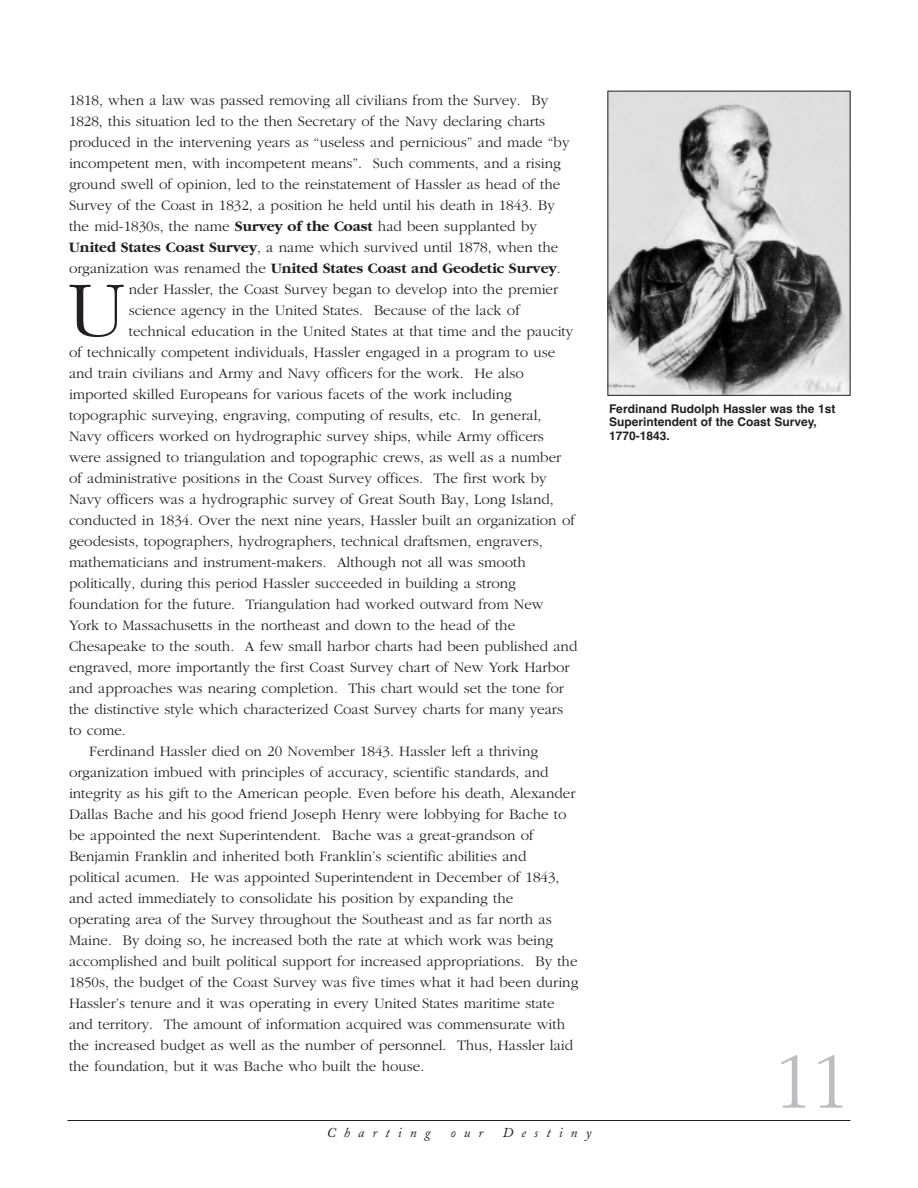
<style>
.page{position:relative;width:918px;height:1188px;background:#fff}
.page>*{position:absolute;margin:0;border:0;box-sizing:border-box;transform-origin:0 0}
.t1{font:300 82.5px "Garamond";color:#bcbdc0;scale:.9 1}
.t2{font:300 82.35px "Garamond";color:#231f20}
.t3{font:300 15px/21px "Garamond";color:#231f20}
.t4{font:italic 13.5px "Adobe Caslon";letter-spacing:.6em;color:#231f20}
.t5{font:700 12px/13.5px "Helvetica";color:#231f20}
.s1{font-weight:700}
</style>
<div class="page">
<hr style="left:68px;top:1120px;width:782px;height:1px;background:#231f20">
<img style="left:610px;top:93px;width:238px;height:301px">
<p class="t3" style="left:69px;top:89px;width:502px">1818, when a law was passed removing all civilians from the Survey. By 1828, this situation led to the then Secretary of the Navy declaring charts produced in the intervening years as “useless and pernicious” and made “by incompetent men, with incompetent means”. Such comments, and a rising ground swell of opinion, led to the reinstatement of Hassler as head of the Survey of the Coast in 1832, a position he held until his death in 1843. By the mid-1830s, the name <span class="s1">Survey of the Coast</span> had been supplanted by <span class="s1">United States Coast Survey</span>, a name which survived until 1878, when the organization was renamed the <span class="s1">United States Coast and Geodetic Survey</span>.</p>
<h2 class="t2" style="left:67px;top:260px;width:59px">U</h2>
<p class="t3" style="left:129px;top:278px;width:431px">nder Hassler, the Coast Survey began to develop into the premier</p>
<p class="t3" style="left:129px;top:299px;width:393px">science agency in the United States. Because of the lack of</p>
<p class="t3" style="left:129px;top:320px;width:446px">technical education in the United States at that time and the paucity</p>
<p class="t3" style="left:69px;top:341px;width:488px">of technically competent individuals, Hassler engaged in a program to use</p>
<p class="t3" style="left:69px;top:362px;width:456px">and train civilians and Army and Navy officers for the work. He also</p>
<p class="t3" style="left:69px;top:383px;width:444px">imported skilled Europeans for various facets of the work including</p>
<p class="t3" style="left:69px;top:404px;width:474px">topographic surveying, engraving, computing of results, etc. In general,</p>
<p class="t3" style="left:69px;top:425px;width:476px">Navy officers worked on hydrographic survey ships, while Army officers</p>
<p class="t3" style="left:69px;top:446px;width:494px">were assigned to triangulation and topographic crews, as well as a number</p>
<p class="t3" style="left:69px;top:467px;width:479px">of administrative positions in the Coast Survey offices. The first work by</p>
<p class="t3" style="left:69px;top:488px;width:486px">Navy officers was a hydrographic survey of Great South Bay, Long Island,</p>
<p class="t3" style="left:69px;top:509px;width:507px">conducted in 1834. Over the next nine years, Hassler built an organization of</p>
<p class="t3" style="left:69px;top:530px;width:475px">geodesists, topographers, hydrographers, technical draftsmen, engravers,</p>
<p class="t3" style="left:69px;top:551px;width:458px">mathematicians and instrument-makers. Although not all was smooth</p>
<p class="t3" style="left:69px;top:572px;width:448px">politically, during this period Hassler succeeded in building a strong</p>
<p class="t3" style="left:69px;top:593px;width:476px">foundation for the future. Triangulation had worked outward from New</p>
<p class="t3" style="left:69px;top:614px;width:448px">York to Massachusetts in the northeast and down to the head of the</p>
<p class="t3" style="left:69px;top:635px;width:510px">Chesapeake to the south. A few small harbor charts had been published and</p>
<p class="t3" style="left:69px;top:656px;width:502px">engraved, more importantly the first Coast Survey chart of New York Harbor</p>
<p class="t3" style="left:69px;top:677px;width:497px">and approaches was nearing completion. This chart would set the tone for</p>
<p class="t3" style="left:69px;top:698px;width:496px">the distinctive style which characterized Coast Survey charts for many years</p>
<p class="t3" style="left:69px;top:719px;width:58px">to come.</p>
<p class="t3" style="left:89px;top:740px;width:451px">Ferdinand Hassler died on 20 November 1843. Hassler left a thriving</p>
<p class="t3" style="left:69px;top:761px;width:481px">organization imbued with principles of accuracy, scientific standards, and</p>
<p class="t3" style="left:69px;top:782px;width:508px">integrity as his gift to the American people. Even before his death, Alexander</p>
<p class="t3" style="left:69px;top:803px;width:499px">Dallas Bache and his good friend Joseph Henry were lobbying for Bache to</p>
<p class="t3" style="left:69px;top:824px;width:466px">be appointed the next Superintendent. Bache was a great-grandson of</p>
<p class="t3" style="left:69px;top:845px;width:459px">Benjamin Franklin and inherited both Franklin’s scientific abilities and</p>
<p class="t3" style="left:69px;top:866px;width:492px">political acumen. He was appointed Superintendent in December of 1843,</p>
<p class="t3" style="left:69px;top:887px;width:446px">and acted immediately to consolidate his position by expanding the</p>
<p class="t3" style="left:69px;top:908px;width:484px">operating area of the Survey throughout the Southeast and as far north as</p>
<p class="t3" style="left:69px;top:929px;width:486px">Maine. By doing so, he increased both the rate at which work was being</p>
<p class="t3" style="left:69px;top:950px;width:510px">accomplished and built political support for increased appropriations. By the</p>
<p class="t3" style="left:69px;top:971px;width:511px">1850s, the budget of the Coast Survey was five times what it had been during</p>
<p class="t3" style="left:69px;top:992px;width:487px">Hassler’s tenure and it was operating in every United States maritime state</p>
<p class="t3" style="left:69px;top:1013px;width:498px">and territory. The amount of information acquired was commensurate with</p>
<p class="t3" style="left:69px;top:1034px;width:506px">the increased budget as well as the number of personnel. Thus, Hassler laid</p>
<p class="t3" style="left:69px;top:1055px;width:357px">the foundation, but it was Bache who built the house.</p>
<p class="t4" style="left:327px;top:1128px;width:106px">Charting</p>
<p class="t4" style="left:450px;top:1128px;width:34px">our</p>
<p class="t4" style="left:503px;top:1128px;width:90px">Destiny</p>
<p class="t5" style="left:609px;top:402px;width:228px">Ferdinand Rudolph Hassler was the 1st<br>Superintendent of the Coast Survey,<br>1770-1843.</p>
<h1 class="t1" style="left:775px;top:1031px;width:84px">11</h1>
</div>
